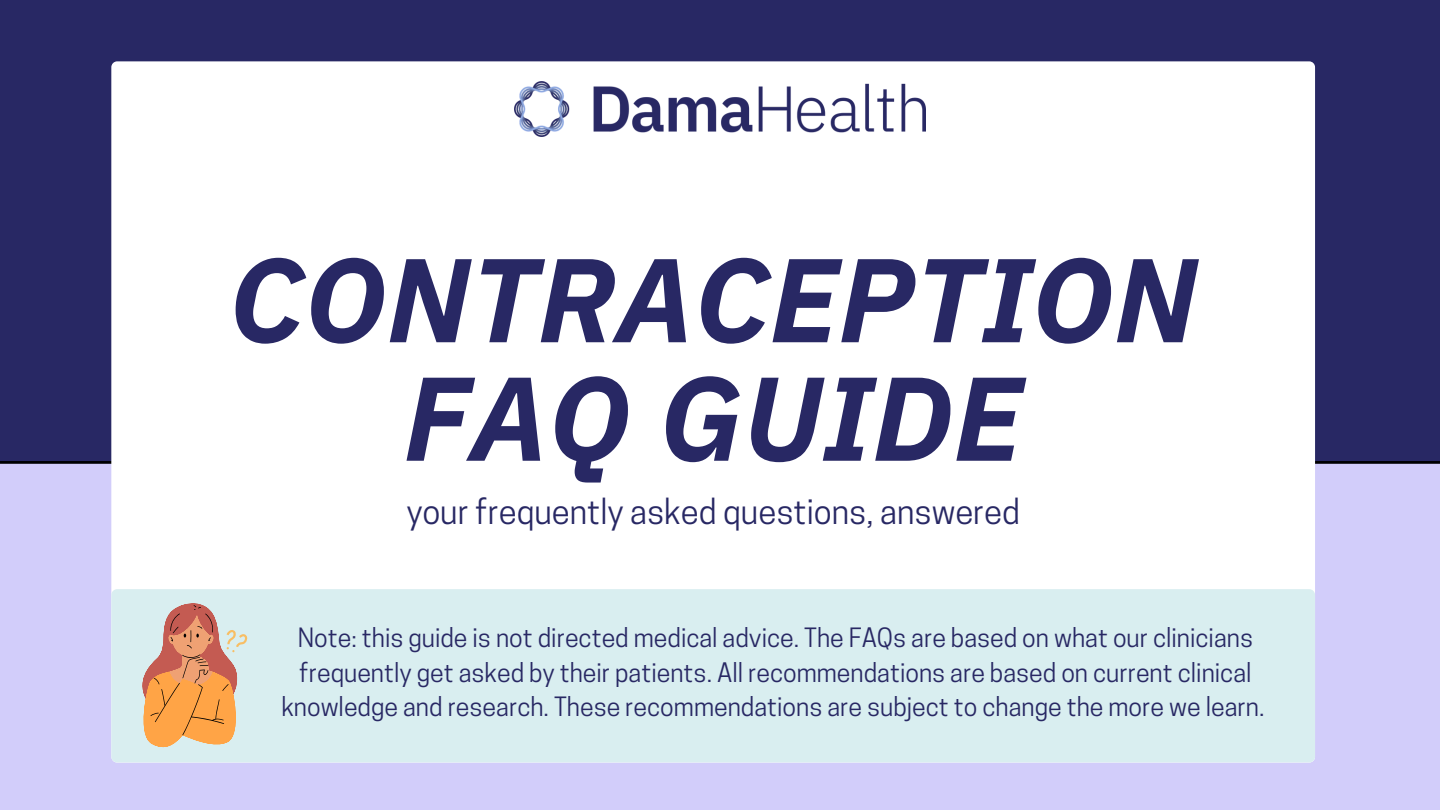
<style>
.page{position:relative;width:1440px;height:810px;background:#282864}
.page>*{position:absolute;margin:0;border:0;box-sizing:border-box;transform-origin:0 0}
.t1{font:italic 700 119px/118.5px "IBM Plex Sans";color:#282864;text-align:center}
.t2{font:33px "Cooper Hewitt";color:#282864}
.t3{font:25px/34.5px "Cooper Hewitt";color:#282864;text-align:center}
</style>
<div class="page">
<div style="left:0;top:461px;width:1440px;height:349px;background:#d2cdfa"></div>
<div style="left:111px;top:61px;width:1204px;height:702px;background:#fff"></div>
<div style="left:111px;top:589px;width:1204px;height:173px;background:#d9eef0"></div>
<img style="left:515px;top:81px;width:411px;height:55px">
<svg style="left:134px;top:602px;width:113px;height:149px;background:#dfaf8b"></svg>
<h1 class="t1" style="left:229px;top:238px;width:970px">CONTRACEPTION<br>FAQ GUIDE</h1>
<h2 class="t2" style="left:406px;top:500px;width:615px">your frequently asked questions, answered</h2>
<p class="t3" style="left:281px;top:624px;width:984px">Note: this guide is not directed medical advice. The FAQs are based on what our clinicians frequently get asked by their patients. All recommendations are based on current clinical knowledge and research. These recommendations are subject to change the more we learn.</p>
</div>
